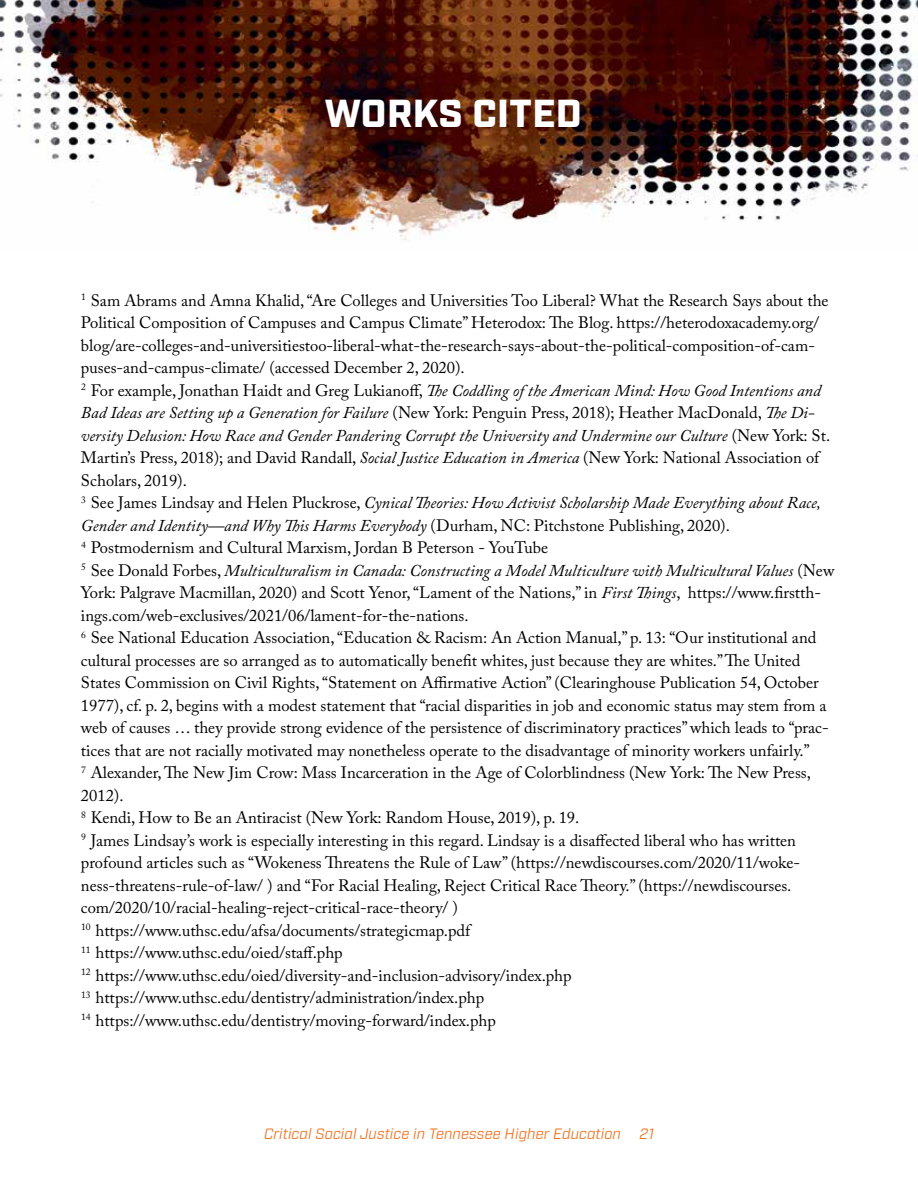
<style>
.page{position:relative;width:918px;height:1188px;background:#fff}
.page>*{position:absolute;margin:0;border:0;box-sizing:border-box;transform-origin:0 0}
.t1{font:900 39px "Industry";letter-spacing:.01em;color:#fff}
.t2{font:16.5px/22.5px "Adobe Caslon Pro";color:#000}
.t3{font:italic 15px "Industry";letter-spacing:.01em;color:#f37321}
.s1{font-style:italic}
</style>
<div class="page">
<img style="left:0;top:0;width:918px;height:240px">
<h1 class="t1" style="left:325px;top:90px;width:259px">WORKS CITED</h1>
<p class="t2" style="left:81px;top:289px;width:755px"><sup>1</sup> Sam Abrams and Amna Khalid, “Are Colleges and Universities Too Liberal? What the Research Says about the Political Composition of Campuses and Campus Climate” Heterodox: The Blog. https://heterodoxacademy.org/ blog/are-colleges-and-universitiestoo-liberal-what-the-research-says-about-the-political-composition-of-cam&shy;puses-and-campus-climate/ (accessed December 2, 2020).<br><sup>2</sup> For example, Jonathan Haidt and Greg Lukianoff, <span class="s1">The Coddling of the American Mind: How Good Intentions and Bad Ideas are Setting up a Generation for Failure</span> (New York: Penguin Press, 2018); Heather MacDonald, <span class="s1">The Di&shy;versity Delusion: How Race and Gender Pandering Corrupt the University and Undermine our Culture</span> (New York: St.<br>Martin’s Press, 2018); and David Randall, <span class="s1">Social Justice Education in America</span> (New York: National Association of Scholars, 2019).<br><sup>3</sup> See James Lindsay and Helen Pluckrose, <span class="s1">Cynical Theories: How Activist Scholarship Made Everything about Race, Gender and Identity—and Why This Harms Everybody</span> (Durham, NC: Pitchstone Publishing, 2020).<br><sup>4</sup> Postmodernism and Cultural Marxism, Jordan B Peterson - YouTube<br><sup>5</sup> See Donald Forbes, <span class="s1">Multiculturalism in Canada: Constructing a Model Multiculture with Multicultural Values</span> (New York: Palgrave Macmillan, 2020) and Scott Yenor, “Lament of the Nations,” in <span class="s1">First Things</span>, https://www.firstth&shy;ings.com/web-exclusives/2021/06/lament-for-the-nations.<br><sup>6</sup> See National Education Association, “Education &amp; Racism: An Action Manual,” p. 13: “Our institutional and cultural processes are so arranged as to automatically benefit whites, just because they are whites.” The United States Commission on Civil Rights, “Statement on Affirmative Action” (Clearinghouse Publication 54, October 1977), cf. p. 2, begins with a modest statement that “racial disparities in job and economic status may stem from a web of causes … they provide strong evidence of the persistence of discriminatory practices” which leads to “prac&shy;tices that are not racially motivated may nonetheless operate to the disadvantage of minority workers unfairly.”<br><sup>7</sup> Alexander, The New Jim Crow: Mass Incarceration in the Age of Colorblindness (New York: The New Press, 2012).<br><sup>8</sup> Kendi, How to Be an Antiracist (New York: Random House, 2019), p. 19.<br><sup>9</sup> James Lindsay’s work is especially interesting in this regard. Lindsay is a disaffected liberal who has written profound articles such as “Wokeness Threatens the Rule of Law” (https://newdiscourses.com/2020/11/woke&shy;ness-threatens-rule-of-law/ ) and “For Racial Healing, Reject Critical Race Theory.” (https://newdiscourses. com/2020/10/racial-healing-reject-critical-race-theory/ )<br><sup>10</sup> https://www.uthsc.edu/afsa/documents/strategicmap.pdf<br><sup>11</sup> https://www.uthsc.edu/oied/staff.php<br><sup>12</sup> https://www.uthsc.edu/oied/diversity-and-inclusion-advisory/index.php<br><sup>13</sup> https://www.uthsc.edu/dentistry/administration/index.php<br><sup>14</sup> https://www.uthsc.edu/dentistry/moving-forward/index.php</p>
<p class="t3" style="left:264px;top:1125px;width:391px">Critical Social Justice in Tennessee Higher Education 21</p>
</div>
